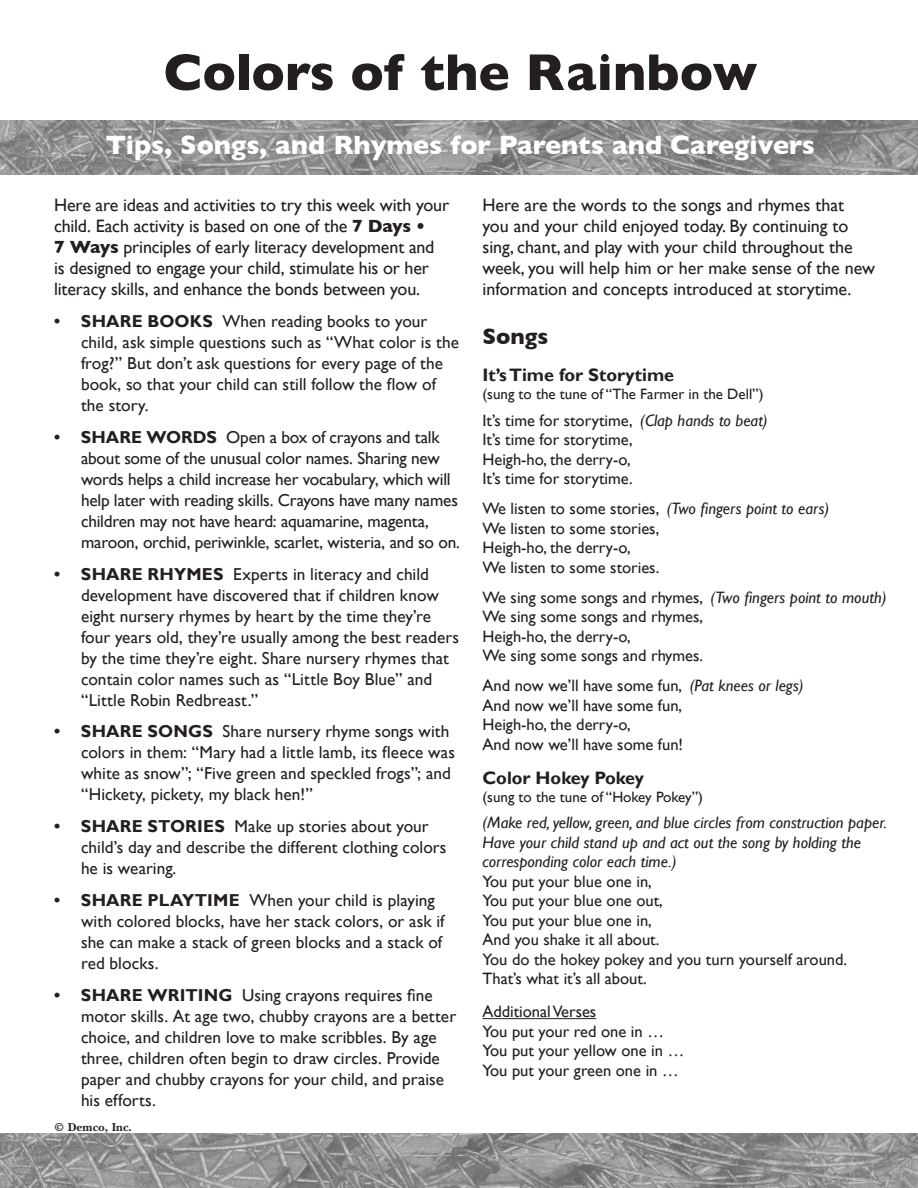
<style>
.page{position:relative;width:918px;height:1188px;background:#fff}
.page>*{position:absolute;margin:0;border:0;box-sizing:border-box;transform-origin:0 0}
.t1{font:700 52.5px "Gill Sans";color:#231f20}
.t2{font:700 27px "Gill Sans";color:#fff}
.Large_Header{font:700 22.5px "Gill Sans";color:#231f20}
.Song_Body{font:18px/21px "Gill Sans";color:#231f20}
.Song_Title{font:700 18px "Gill Sans";color:#231f20}
.Share_Tip_Info{font:17.25px/21px "Gill Sans";color:#231f20}
.Song_Body_1st{font:16.5px/19.5px "Gill Sans";color:#231f20}
.Song_Body-2{font:16.5px/19.5px "Gill Sans";color:#231f20}
.Song_Title-2{font:16.5px/19.5px "Gill Sans";color:#231f20}
.Song_Title-3{font:15px "Gill Sans";color:#231f20}
.ToC_Subhead{font:700 12px "New Baskerville";color:#231f20}
.s1{font-weight:700}
.s2{font-style:italic}
</style>
<div class="page">
<img style="left:0;top:120px;width:918px;height:54px">
<img style="left:0;top:1134px;width:918px;height:54px">
<hr style="left:482px;top:1018px;width:114px;height:1px;background:#231f20">
<p class="t1" style="left:163px;top:42px;width:595px">Colors of the Rainbow</p>
<p class="t2" style="left:105px;top:129px;width:711px">Tips, Songs, and Rhymes for Parents and Caregivers</p>
<p class="Song_Body" style="left:54px;top:195px;width:397px">Here are ideas and activities to try this week with your child. Each activity is based on one of the <span class="s1">7 Days •<br>7 Ways</span> principles of early literacy development and is designed to engage your child, stimulate his or her literacy skills, and enhance the bonds between you.</p>
<p class="Share_Tip_Info" style="left:81px;top:311px;width:380px;text-indent:-27px"><span class="s1">• SHARE BOOKS</span> When reading books to your child, ask simple questions such as “What color is the frog?” But don’t ask questions for every page of the book, so that your child can still follow the flow of the story.</p>
<p class="Share_Tip_Info" style="left:81px;top:427px;width:380px;text-indent:-27px"><span class="s1">• SHARE WORDS</span> Open a box of crayons and talk about some of the unusual color names. Sharing new words helps a child increase her vocabulary, which will help later with reading skills. Crayons have many names children may not have heard: aquamarine, magenta, maroon, orchid, periwinkle, scarlet, wisteria, and so on.</p>
<p class="Share_Tip_Info" style="left:81px;top:564px;width:380px;text-indent:-27px"><span class="s1">• SHARE RHYMES</span> Experts in literacy and child development have discovered that if children know eight nursery rhymes by heart by the time they’re four years old, they’re usually among the best readers by the time they’re eight. Share nursery rhymes that contain color names such as “Little Boy Blue” and “Little Robin Redbreast.”</p>
<p class="Share_Tip_Info" style="left:81px;top:721px;width:376px;text-indent:-27px"><span class="s1">• SHARE SONGS</span> Share nursery rhyme songs with colors in them: “Mary had a little lamb, its fleece was white as snow”; “Five green and speckled frogs”; and “Hickety, pickety, my black hen!”</p>
<p class="Share_Tip_Info" style="left:81px;top:816px;width:367px;text-indent:-27px"><span class="s1">• SHARE STORIES</span> Make up stories about your child’s day and describe the different clothing colors he is wearing.</p>
<p class="Share_Tip_Info" style="left:81px;top:890px;width:365px;text-indent:-27px"><span class="s1">• SHARE PLAYTIME</span> When your child is playing with colored blocks, have her stack colors, or ask if she can make a stack of green blocks and a stack of red blocks.</p>
<p class="Share_Tip_Info" style="left:81px;top:985px;width:377px;text-indent:-27px"><span class="s1">• SHARE WRITING</span> Using crayons requires fine motor skills. At age two, chubby crayons are a better choice, and children love to make scribbles. By age three, children often begin to draw circles. Provide paper and chubby crayons for your child, and praise his efforts.</p>
<p class="Song_Body" style="left:482px;top:195px;width:394px">Here are the words to the songs and rhymes that<br>you and your child enjoyed today. By continuing to sing, chant, and play with your child throughout the week, you will help him or her make sense of the new information and concepts introduced at storytime.</p>
<p class="Large_Header" style="left:482px;top:323px;width:68px">Songs</p>
<p class="Song_Title" style="left:482px;top:365px;width:193px">It’sTime for Storytime</p>
<p class="Song_Title-3" style="left:482px;top:386px;width:283px">(sung to the tune of “The Farmer in the Dell”)</p>
<p class="Song_Body_1st" style="left:482px;top:411px;width:287px">It’s time for storytime, <span class="s2">(Clap hands to beat)<br></span>It’s time for storytime,<br>Heigh-ho, the derry-o,<br>It’s time for storytime.</p>
<p class="Song_Body-2" style="left:482px;top:499px;width:348px">We listen to some stories, <span class="s2">(Two fingers point to ears)<br></span>We listen to some stories,<br>Heigh-ho, the derry-o,<br>We listen to some stories.</p>
<p class="Song_Body-2" style="left:482px;top:588px;width:406px">We sing some songs and rhymes, <span class="s2">(Two fingers point to mouth)<br></span>We sing some songs and rhymes,<br>Heigh-ho, the derry-o,<br>We sing some songs and rhymes.</p>
<p class="Song_Body-2" style="left:482px;top:676px;width:323px">And now we’ll have some fun, <span class="s2">(Pat knees or legs)<br></span>And now we’ll have some fun,<br>Heigh-ho, the derry-o,<br>And now we’ll have some fun!</p>
<p class="Song_Title" style="left:482px;top:767px;width:163px">Color Hokey Pokey</p>
<p class="Song_Title-3" style="left:482px;top:788px;width:222px">(sung to the tune of “Hokey Pokey”)</p>
<p class="Song_Body_1st" style="left:482px;top:813px;width:406px"><span class="s2">(Make red, yellow, green, and blue circles from construction paper.<br>Have your child stand up and act out the song by holding the corresponding color each time.)<br></span>You put your blue one in,<br>You put your blue one out,<br>You put your blue one in,<br>And you shake it all about.<br>You do the hokey pokey and you turn yourself around.<br>That’s what it’s all about.</p>
<p class="Song_Title-2" style="left:482px;top:1002px;width:203px">Additional Verses<br>You put your red one in …<br>You put your yellow one in …<br>You put your green one in …</p>
<p class="ToC_Subhead" style="left:54px;top:1120px;width:79px">© Demco, Inc.</p>
</div>
